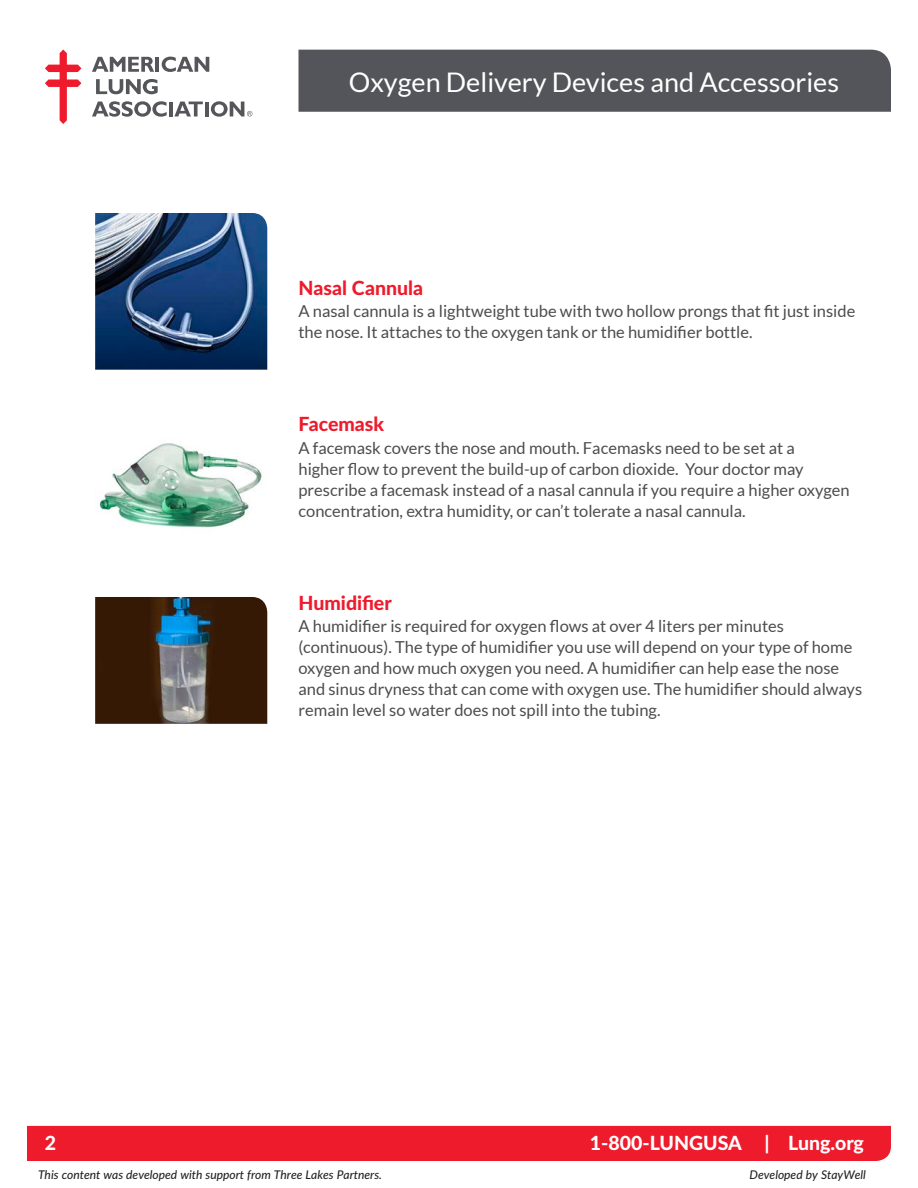
<style>
.page{position:relative;width:918px;height:1188px;background:#fff}
.page>*{position:absolute;margin:0;border:0;box-sizing:border-box;transform-origin:0 0}
.t1{font:27px "Lato";color:#fff}
.Heading_1{font:800 19.5px "Lato";color:#ee1b2c}
.Red_footer{font:800 19.5px "Lato";color:#fff}
.BODY{font:16.5px/21px "Lato";color:#4b4c4d}
.new_body{font:italic 500 12px "Lato";color:#231f20}
</style>
<div class="page">
<img style="left:95px;top:213px;width:172px;height:157px">
<div style="left:298px;top:50px;width:593px;height:62px;background:#54555a"></div>
<svg style="left:92px;top:57px;width:62px;height:15px"></svg>
<hr style="left:156px;top:57px;width:3px;height:15px;background:#55565a">
<svg style="left:162px;top:57px;width:47px;height:15px"></svg>
<svg style="left:96px;top:79px;width:62px;height:15px"></svg>
<svg style="left:92px;top:101px;width:75px;height:16px"></svg>
<hr style="left:169px;top:102px;width:4px;height:14px;background:#55565a">
<svg style="left:174px;top:102px;width:29px;height:14px"></svg>
<hr style="left:205px;top:102px;width:3px;height:14px;background:#55565a">
<svg style="left:211px;top:101px;width:41px;height:16px"></svg>
<svg style="left:45px;top:50px;width:36px;height:74px"></svg>
<img style="left:99px;top:443px;width:163px;height:85px">
<img style="left:95px;top:597px;width:172px;height:127px">
<div style="left:27px;top:1126px;width:864px;height:35px;background:#ee1b2c"></div>
<p class="t1" style="left:349px;top:67px;width:492px">Oxygen Delivery Devices and Accessories</p>
<p class="Heading_1" style="left:298px;top:273px;width:126px">Nasal Cannula</p>
<p class="BODY" style="left:298px;top:301px;width:558px">A nasal cannula is a lightweight tube with two hollow prongs that fit just inside the nose. It attaches to the oxygen tank or the humidifier bottle.</p>
<p class="Heading_1" style="left:298px;top:410px;width:87px">Facemask</p>
<p class="BODY" style="left:298px;top:437px;width:553px">A facemask covers the nose and mouth. Facemasks need to be set at a<br>higher flow to prevent the build-up of carbon dioxide. Your doctor may prescribe a facemask instead of a nasal cannula if you require a higher oxygen concentration, extra humidity, or can’t tolerate a nasal cannula.</p>
<p class="Heading_1" style="left:298px;top:588px;width:95px">Humidifier</p>
<p class="BODY" style="left:298px;top:616px;width:565px">A humidifier is required for oxygen flows at over 4 liters per minutes (continuous). The type of humidifier you use will depend on your type of home oxygen and how much oxygen you need. A humidifier can help ease the nose and sinus dryness that can come with oxygen use. The humidifier should always remain level so water does not spill into the tubing.</p>
<p class="Red_footer" style="left:45px;top:1128px;width:13px">2</p>
<p class="Red_footer" style="left:590px;top:1128px;width:275px">1-800-LUNGUSA | Lung.org</p>
<p class="new_body" style="left:38px;top:1166px;width:345px">This content was developed with support from Three Lakes Partners.</p>
<p class="new_body" style="left:750px;top:1166px;width:118px">Developed by StayWell</p>
</div>
